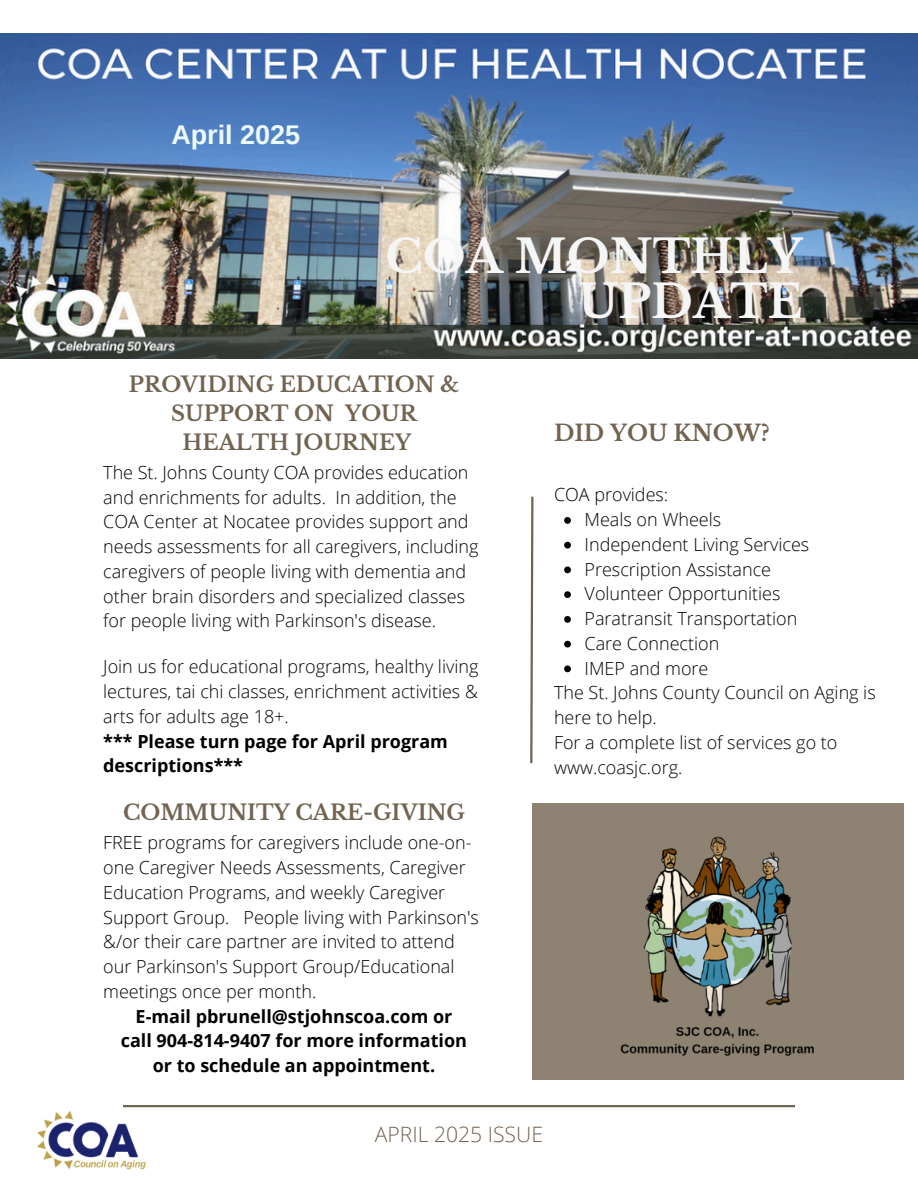
<style>
.page{position:relative;width:918px;height:1188px;background:#fff}
.page>*{position:absolute;margin:0;border:0;box-sizing:border-box;transform-origin:0 0}
.t1{font:700 45.6px/45px "Libre Baskerville";color:#f5f5f5;text-align:right}
.t2{font:700 27px "Arimo";color:#edfafd}
.t3{font:700 22.2px "Libre Baskerville";color:#726451}
.t4{font:700 21.15px/29.2px "Libre Baskerville";color:#726451;text-align:center}
.t5{font:300 21.15px "Open Sans";color:#726451}
.t6{font:300 18px/24.8px "Open Sans";color:#000}
.t7{font:700 18px/24.8px "Open Sans";color:#000}
</style>
<div class="page">
<svg style="left:530px;top:496px;width:4px;height:268px"></svg>
<div style="left:532px;top:804px;width:371px;height:276px;background:#8e8373"></div>
<hr style="left:123px;top:1105px;width:672px;height:2px;background:#726451">
<img style="left:620px;top:836px;width:194px;height:220px">
<img style="left:0;top:33px;width:918px;height:325px">
<svg style="left:564px;top:517px;width:7px;height:7px"></svg>
<svg style="left:564px;top:542px;width:7px;height:7px"></svg>
<svg style="left:564px;top:567px;width:7px;height:6px"></svg>
<svg style="left:564px;top:591px;width:7px;height:7px"></svg>
<svg style="left:564px;top:616px;width:7px;height:7px"></svg>
<svg style="left:564px;top:641px;width:7px;height:7px"></svg>
<svg style="left:564px;top:666px;width:7px;height:6px"></svg>
<img style="left:38px;top:1112px;width:108px;height:58px">
<p class="t2" style="left:171px;top:120px;width:130px">April 2025</p>
<p class="t1" style="left:385px;top:234px;width:419px">COA MONTHLY<br>UPDATE</p>
<p class="t4" style="left:129px;top:370px;width:332px">PROVIDING EDUCATION &amp;<br>SUPPORT ON YOUR<br>HEALTH JOURNEY</p>
<p class="t6" style="left:103px;top:460px;width:377px">The St. Johns County COA provides education and enrichments for adults. In addition, the COA Center at Nocatee provides support and needs assessments for all caregivers, including caregivers of people living with dementia and other brain disorders and specialized classes for people living with Parkinson's disease.</p>
<p class="t6" style="left:103px;top:654px;width:377px;text-align:justify">Join us for educational programs, healthy living lectures, tai chi classes, enrichment activities &amp; arts for adults age 18+.</p>
<p class="t7" style="left:103px;top:728px;width:346px">*** Please turn page for April program descriptions***</p>
<p class="t4" style="left:123px;top:798px;width:344px">COMMUNITY CARE-GIVING</p>
<h2 class="t6" style="left:103px;top:830px;width:377px">FREE programs for caregivers include one-on&shy;one Caregiver Needs Assessments, Caregiver Education Programs, and weekly Caregiver Support Group. People living with Parkinson's &amp;/or their care partner are invited to attend our Parkinson's Support Group/Educational meetings once per month.</h2>
<h1 class="t7" style="left:136px;top:1003px;width:318px">E-mail pbrunell@stjohnscoa.com or</h1>
<h3 class="t7" style="left:121px;top:1028px;width:348px">call 904-814-9407 for more information</h3>
<h3 class="t7" style="left:153px;top:1053px;width:284px">or to schedule an appointment.</h3>
<p class="t3" style="left:554px;top:419px;width:217px">DID YOU KNOW?</p>
<p class="t6" style="left:554px;top:482px;width:116px">COA provides:</p>
<p class="t6" style="left:585px;top:507px;width:138px">Meals on Wheels</p>
<p class="t6" style="left:585px;top:531px;width:226px">Independent Living Services</p>
<p class="t6" style="left:585px;top:556px;width:188px">Prescription Assistance</p>
<p class="t6" style="left:585px;top:581px;width:197px">Volunteer Opportunities</p>
<p class="t6" style="left:585px;top:606px;width:214px">Paratransit Transportation</p>
<p class="t6" style="left:585px;top:630px;width:136px">Care Connection</p>
<p class="t6" style="left:585px;top:655px;width:125px">IMEP and more</p>
<p class="t6" style="left:554px;top:680px;width:323px">The St. Johns County Council on Aging is here to help.</p>
<h3 class="t6" style="left:554px;top:729px;width:285px">For a complete list of services go to www.coasjc.org.</h3>
<p class="t5" style="left:375px;top:1119px;width:170px">APRIL 2025 ISSUE</p>
</div>
